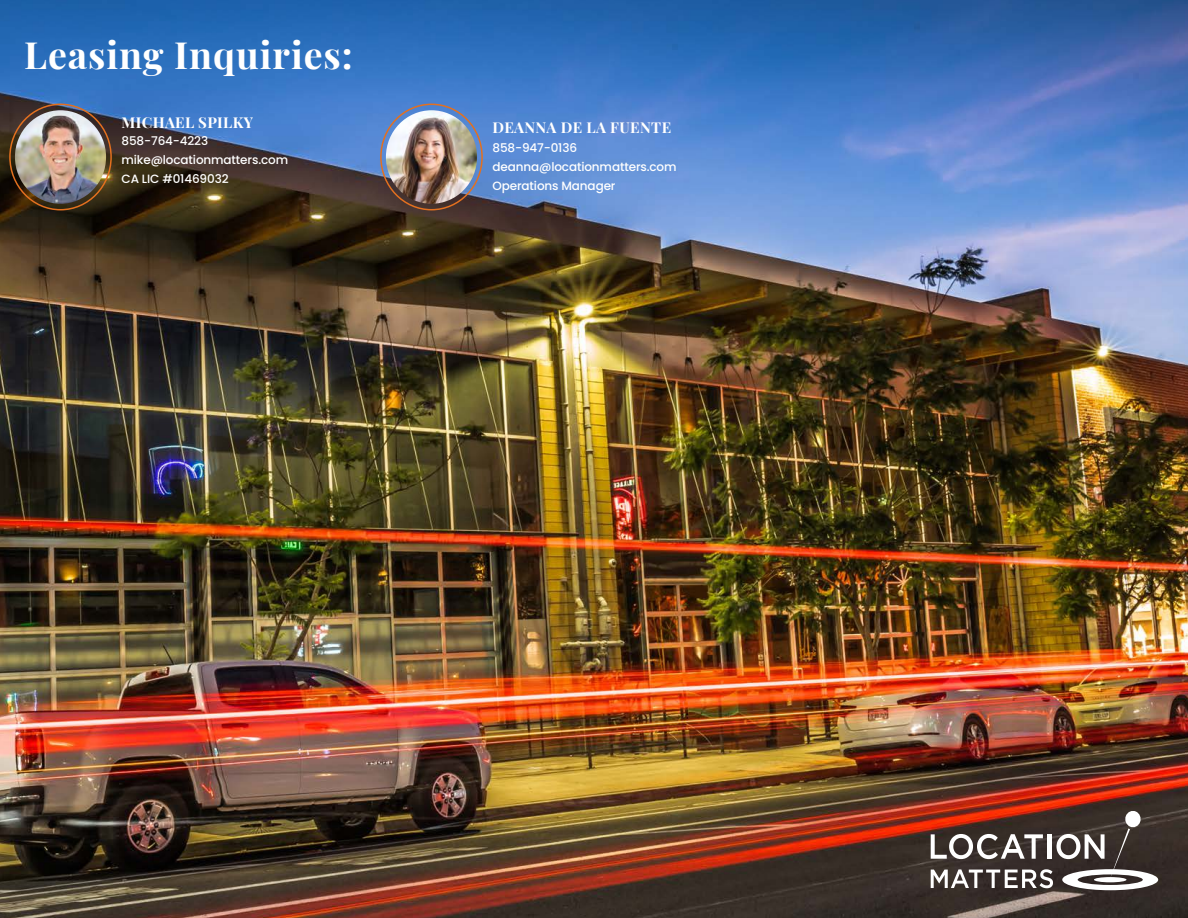
<style>
.page{position:relative;width:1188px;height:918px;background:#fff}
.page>*{position:absolute;margin:0;border:0;box-sizing:border-box;transform-origin:0 0}
.t1{font:700 37.5px "Playfair Display";letter-spacing:.025em;color:#fff}
.phone_fax{font:700 15px "Playfair Display";letter-spacing:.025em;color:#fff}
.phone_fax-2{font:500 12px "Poppins";letter-spacing:-.01em;color:#fff}
</style>
<div class="page">
<img style="left:0;top:0;width:1188px;height:918px">
<div style="left:9px;top:104px;width:103px;height:106px;border:2px solid #e3701f;border-radius:50%"></div>
<img style="left:15px;top:110px;width:91px;height:94px">
<svg style="left:931px;top:810px;width:227px;height:80px"></svg>
<div style="left:380px;top:104px;width:103px;height:106px;border:2px solid #e3701f;border-radius:50%"></div>
<img style="left:386px;top:110px;width:91px;height:94px">
<p class="t1" style="left:24px;top:25px;width:330px">Leasing Inquiries:</p>
<p class="phone_fax" style="left:122px;top:111px;width:133px">MICHAEL SPILKY</p>
<p class="phone_fax-2" style="left:122px;top:133px;width:88px">858-764-4223</p>
<p class="phone_fax-2" style="left:122px;top:153px;width:168px">mike@locationmatters.com</p>
<p class="phone_fax-2" style="left:122px;top:172px;width:109px">CA LIC #01469032</p>
<p class="phone_fax" style="left:493px;top:115px;width:180px">DEANNA DE LA FUENTE</p>
<p class="phone_fax-2" style="left:493px;top:141px;width:86px">858-947-0136</p>
<p class="phone_fax-2" style="left:493px;top:160px;width:186px">deanna@locationmatters.com</p>
<p class="phone_fax-2" style="left:493px;top:179px;width:125px">Operations Manager</p>
</div>
